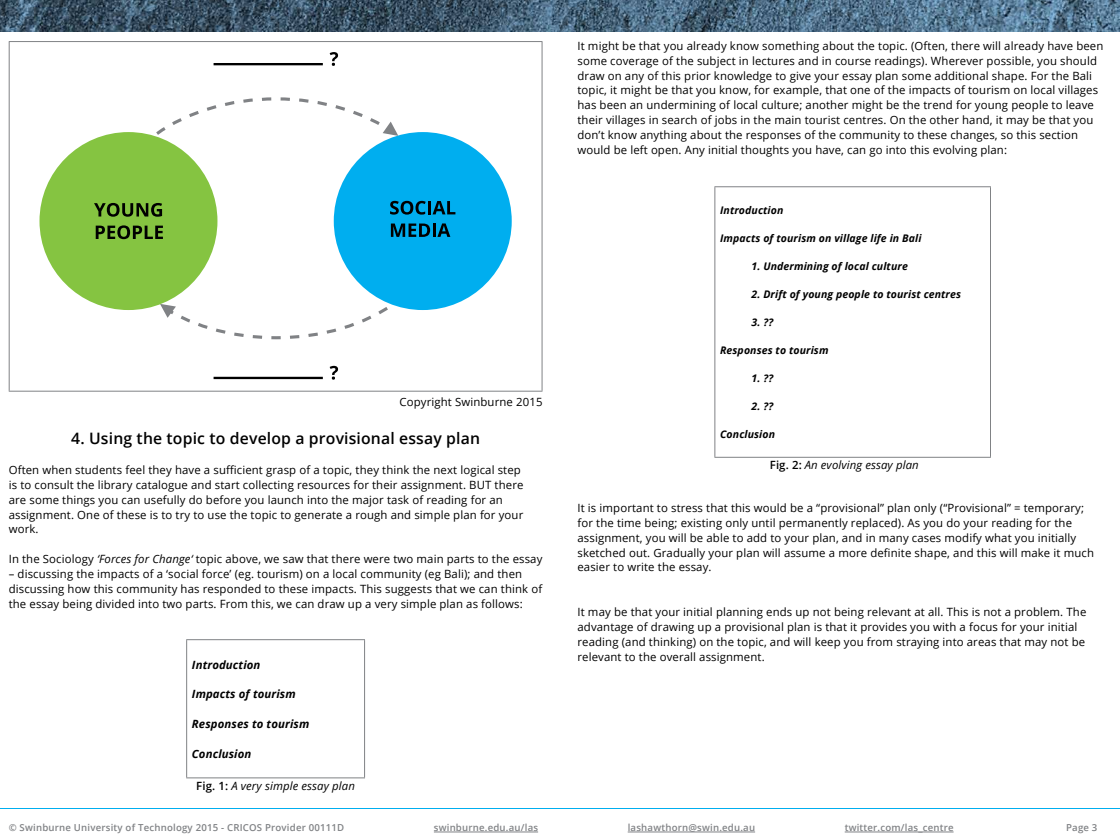
<style>
.page{position:relative;width:1120px;height:840px;background:#fff}
.page>*{position:absolute;margin:0;border:0;box-sizing:border-box;transform-origin:0 0}
.t1{font:600 15.75px "Open Sans";letter-spacing:.01em;color:#000}
.t2{font:11.38px/14.9px "Open Sans";letter-spacing:.01em;color:#000}
.t3{font:italic 700 11.38px "Open Sans";letter-spacing:.01em;color:#000}
.t4{font:italic 11.38px "Open Sans";letter-spacing:.01em;color:#000}
.t5{font:italic 700 10.5px "Open Sans";letter-spacing:.01em;color:#000}
.t6{font:600 9.62px "Open Sans";letter-spacing:.02em;color:#808285}
.s1{font-style:italic}
.s2{font-weight:600;font-style:normal}
</style>
<div class="page">
<hr style="left:434px;top:832px;width:104px;height:1px;background:#808285">
<hr style="left:628px;top:832px;width:127px;height:1px;background:#808285">
<hr style="left:845px;top:832px;width:109px;height:1px;background:#808285">
<hr style="left:0;top:808px;width:1120px;height:1px;background:#00aeef">
<img style="left:0;top:0;width:1120px;height:32px">
<hr style="left:9px;top:41px;width:533px;height:1px;background:#808285">
<hr style="left:9px;top:42px;width:1px;height:349px;background:#808285">
<hr style="left:542px;top:42px;width:1px;height:349px;background:#808285">
<hr style="left:9px;top:391px;width:533px;height:1px;background:#808285">
<svg style="left:160px;top:304px;width:16px;height:14px"></svg>
<svg style="left:383px;top:122px;width:15px;height:14px"></svg>
<div style="left:40px;top:132px;width:177px;height:178px;background:#85c441;border-radius:50%"></div>
<div style="left:334px;top:132px;width:178px;height:178px;background:#00aeef;border-radius:50%"></div>
<svg style="left:390px;top:201px;width:65px;height:14px"></svg>
<svg style="left:391px;top:223px;width:59px;height:14px"></svg>
<svg style="left:94px;top:203px;width:68px;height:14px"></svg>
<svg style="left:96px;top:225px;width:67px;height:14px"></svg>
<hr style="left:214px;top:377px;width:109px;height:2px;background:#000">
<svg style="left:330px;top:366px;width:8px;height:14px"></svg>
<hr style="left:214px;top:63px;width:109px;height:2px;background:#000">
<svg style="left:330px;top:52px;width:8px;height:14px"></svg>
<hr style="left:186px;top:639px;width:179px;height:1px;background:#808285">
<hr style="left:186px;top:640px;width:1px;height:137px;background:#808285">
<hr style="left:364px;top:640px;width:1px;height:137px;background:#808285">
<hr style="left:186px;top:777px;width:179px;height:1px;background:#808285">
<hr style="left:714px;top:186px;width:277px;height:1px;background:#808285">
<hr style="left:714px;top:187px;width:1px;height:270px;background:#808285">
<hr style="left:990px;top:187px;width:1px;height:270px;background:#808285">
<hr style="left:714px;top:457px;width:277px;height:1px;background:#808285">
<p class="t2" style="left:400px;top:394px;width:144px">Copyright Swinburne 2015</p>
<h1 class="t1" style="left:71px;top:428px;width:410px">4. Using the topic to develop a provisional essay plan</h1>
<p class="t2" style="left:9px;top:462px;width:516px">Often when students feel they have a sufficient grasp of a topic, they think the next logical step is to consult the library catalogue and start collecting resources for their assignment. BUT there are some things you can usefully do before you launch into the major task of reading for an assignment. One of these is to try to use the topic to generate a rough and simple plan for your work.</p>
<p class="t2" style="left:9px;top:551px;width:535px">In the Sociology <span class="s1">‘Forces for Change‘</span> topic above, we saw that there were two main parts to the essay</p>
<p class="t2" style="left:9px;top:566px;width:535px">– discussing the impacts of a ‘social force’ (eg. tourism) on a local community (eg Bali); and then discussing how this community has responded to these impacts. This suggests that we can think of the essay being divided into two parts. From this, we can draw up a very simple plan as follows:</p>
<p class="t3" style="left:192px;top:656px;width:70px">Introduction</p>
<p class="t3" style="left:192px;top:686px;width:105px">Impacts of tourism</p>
<p class="t3" style="left:192px;top:716px;width:119px">Responses to tourism</p>
<p class="t3" style="left:192px;top:746px;width:61px">Conclusion</p>
<p class="t4" style="left:196px;top:778px;width:160px"><span class="s2">Fig. 1:</span> A very simple essay plan</p>
<p class="t2" style="left:577px;top:38px;width:527px">It might be that you already know something about the topic. (Often, there will already have been some coverage of the subject in lectures and in course readings). Wherever possible, you should draw on any of this prior knowledge to give your essay plan some additional shape. For the Bali topic, it might be that you know, for example, that one of the impacts of tourism on local villages has been an undermining of local culture; another might be the trend for young people to leave their villages in search of jobs in the main tourist centres. On the other hand, it may be that you don’t know anything about the responses of the community to these changes, so this section would be left open. Any initial thoughts you have, can go into this evolving plan:</p>
<p class="t5" style="left:720px;top:203px;width:65px">Introduction</p>
<p class="t5" style="left:720px;top:231px;width:203px">Impacts of tourism on village life in Bali</p>
<p class="t5" style="left:752px;top:259px;width:158px">1. Undermining of local culture</p>
<p class="t5" style="left:752px;top:287px;width:211px">2. Drift of young people to tourist centres</p>
<p class="t5" style="left:752px;top:315px;width:23px">3. ??</p>
<p class="t5" style="left:720px;top:343px;width:110px">Responses to tourism</p>
<p class="t5" style="left:752px;top:371px;width:23px">1. ??</p>
<p class="t5" style="left:752px;top:399px;width:23px">2. ??</p>
<p class="t5" style="left:720px;top:427px;width:56px">Conclusion</p>
<p class="t4" style="left:770px;top:457px;width:151px"><span class="s2">Fig. 2:</span> An evolving essay plan</p>
<p class="t2" style="left:578px;top:500px;width:518px">It is important to stress that this would be a “provisional” plan only (“Provisional” = temporary; for the time being; existing only until permanently replaced). As you do your reading for the assignment, you will be able to add to your plan, and in many cases modify what you initially sketched out. Gradually your plan will assume a more definite shape, and this will make it much easier to write the essay.</p>
<p class="t2" style="left:578px;top:604px;width:510px">It may be that your initial planning ends up not being relevant at all. This is not a problem. The advantage of drawing up a provisional plan is that it provides you with a focus for your initial reading (and thinking) on the topic, and will keep you from straying into areas that may not be relevant to the overall assignment.</p>
<p class="t6" style="left:9px;top:821px;width:337px">© Swinburne University of Technology 2015 - CRICOS Provider 00111D</p>
<p class="t6" style="left:434px;top:821px;width:106px">swinburne.edu.au/las</p>
<p class="t6" style="left:628px;top:821px;width:129px">lashawthorn@swin.edu.au</p>
<p class="t6" style="left:845px;top:821px;width:110px">twitter.com/las_centre</p>
<p class="t6" style="left:1066px;top:821px;width:33px">Page 3</p>
</div>
